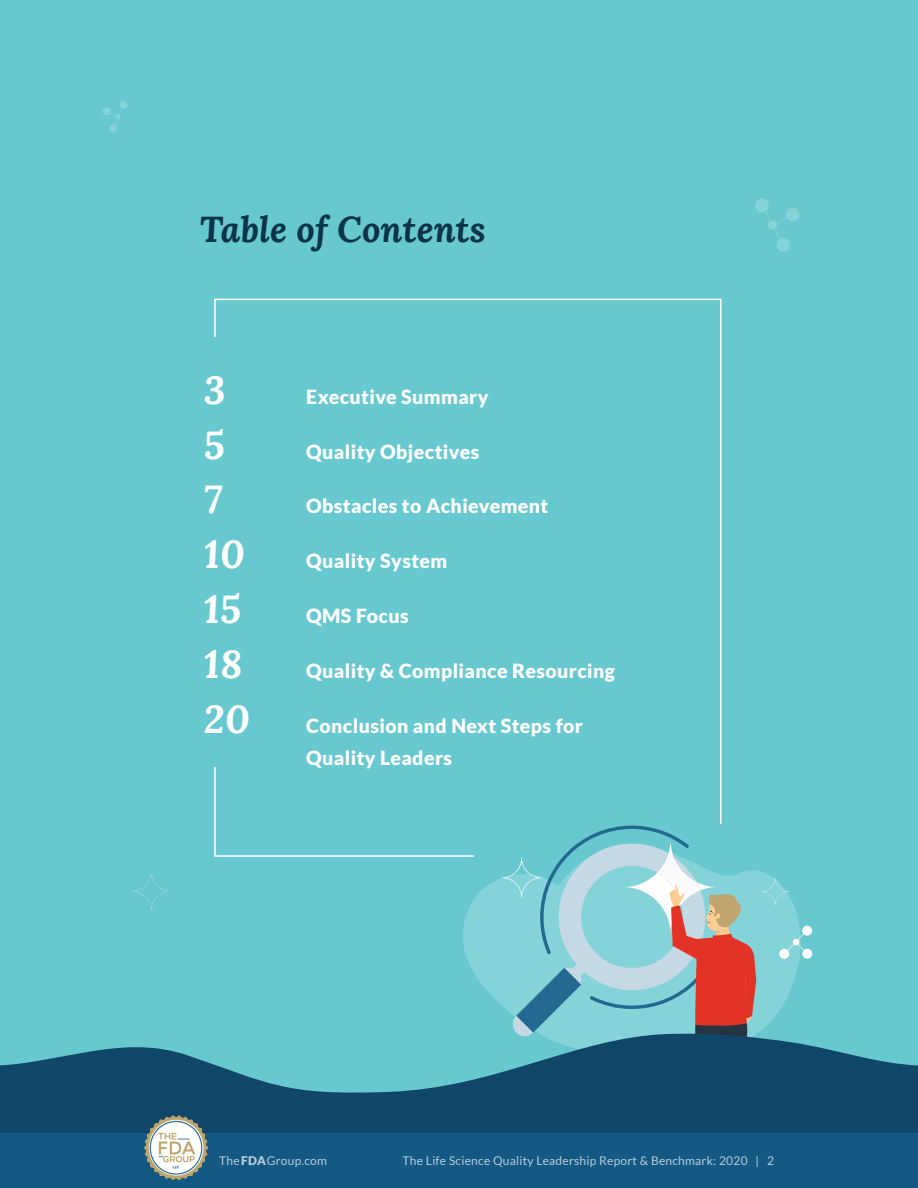
<style>
.page{position:relative;width:918px;height:1188px;background:#67c9cf}
.page>*{position:absolute;margin:0;border:0;box-sizing:border-box;transform-origin:0 0}
.cover_all_caps_title{font:italic 700 39px "Lora";letter-spacing:.02em;color:#fff}
.t1{font:italic 700 36px "Lora";color:#0b344c}
.cover_all_caps_title-2{font:900 19.5px/32.4px "Lato";letter-spacing:.02em;color:#fff}
.t2{font:12px "Lato";letter-spacing:.02em;color:#fff}
.s1{font-weight:900}
</style>
<div class="page">
<div style="left:0;top:1132px;width:918px;height:56px;background:#135984"></div>
<svg style="left:461px;top:855px;width:41px;height:150px;fill:#84d3d8"></svg>
<svg style="left:502px;top:826px;width:310px;height:206px"></svg>
<svg style="left:0;top:1032px;width:918px;height:101px;fill:#104667"></svg>
<img style="left:144px;top:1116px;width:64px;height:63px">
<svg style="left:755px;top:198px;width:45px;height:54px"></svg>
<svg style="left:103px;top:101px;width:24px;height:31px"></svg>
<svg style="left:131px;top:873px;width:36px;height:38px"></svg>
<p class="t1" style="left:200px;top:205px;width:288px">Table of Contents</p>
<p class="cover_all_caps_title" style="left:204px;top:363px;width:23px">3</p>
<p class="cover_all_caps_title" style="left:204px;top:418px;width:22px">5</p>
<p class="cover_all_caps_title" style="left:204px;top:473px;width:19px">7</p>
<p class="cover_all_caps_title" style="left:204px;top:528px;width:42px">10</p>
<p class="cover_all_caps_title" style="left:204px;top:583px;width:38px">15</p>
<p class="cover_all_caps_title" style="left:204px;top:638px;width:40px">18</p>
<p class="cover_all_caps_title" style="left:204px;top:693px;width:47px">20</p>
<p class="cover_all_caps_title-2" style="left:306px;top:380px;width:184px">Executive Summary</p>
<p class="cover_all_caps_title-2" style="left:306px;top:435px;width:174px">Quality Objectives</p>
<p class="cover_all_caps_title-2" style="left:306px;top:490px;width:244px">Obstacles to Achievement</p>
<p class="cover_all_caps_title-2" style="left:306px;top:545px;width:143px">Quality System</p>
<p class="cover_all_caps_title-2" style="left:306px;top:599px;width:104px">QMS Focus</p>
<p class="cover_all_caps_title-2" style="left:306px;top:654px;width:310px">Quality &amp; Compliance Resourcing</p>
<p class="cover_all_caps_title-2" style="left:306px;top:709px;width:278px">Conclusion and Next Steps for<br>Quality Leaders</p>
<p class="t2" style="left:219px;top:1154px;width:109px">The<span class="s1">FDA</span>Group.com</p>
<p class="t2" style="left:403px;top:1154px;width:373px">The Life Science Quality Leadership Report &amp; Benchmark: 2020 | 2</p>
</div>
